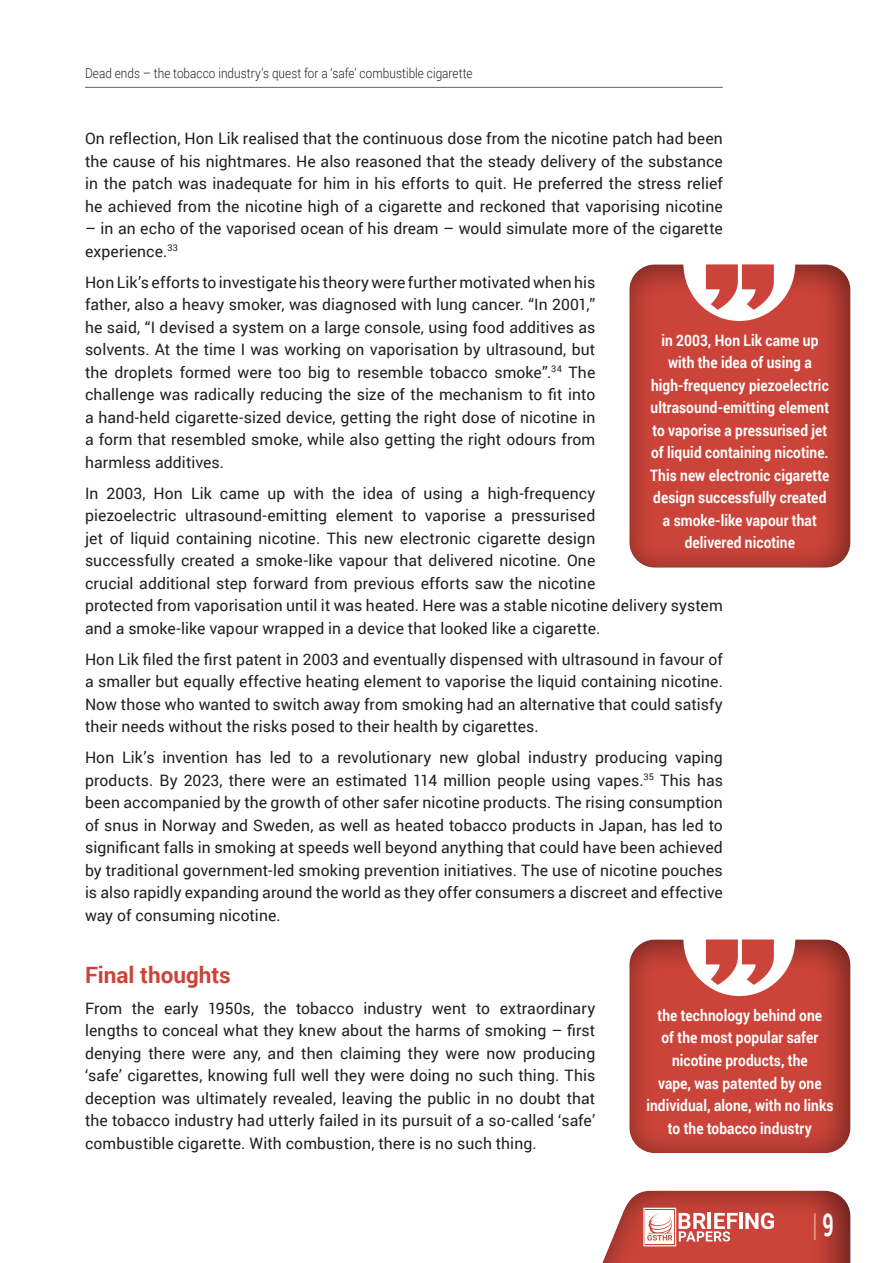
<style>
.page{position:relative;width:893px;height:1263px;background:#fff}
.page>*{position:absolute;margin:0;border:0;box-sizing:border-box;transform-origin:0 0}
.t1{font:700 31.5px "Roboto";color:#e29a86;scale:.62 1}
.t2{font:700 22.5px "Roboto";color:#cc4439}
.t3{font:15.75px/22.5px "Roboto";letter-spacing:.005em;color:#231f20;text-align:justify}
.t4{font:700 15.75px/22.5px "Roboto";letter-spacing:.005em;color:#fff;text-align:center;scale:.87 1}
.t5{font:300 13.5px "Roboto";letter-spacing:.005em;color:#231f20;scale:.87 1}
.s1{color:#fff}
</style>
<div class="page">
<div style="left:569px;top:1184px;width:282px;height:79px;background:#231f20;opacity:.8"></div>
<svg style="left:572px;top:1191px;width:278px;height:72px"></svg>
<hr style="left:85px;top:87px;width:638px;height:1px;background:#6c6d70">
<div style="left:626px;top:258px;width:225px;height:310px;background:#231f20;opacity:.6"></div>
<div style="left:626px;top:933px;width:225px;height:220px;background:#231f20;opacity:.6"></div>
<svg style="left:683px;top:263px;width:112px;height:58px"></svg>
<svg style="left:683px;top:938px;width:112px;height:58px"></svg>
<p class="t5" style="left:85px;top:64px;width:447px">Dead ends – the tobacco industry’s quest for a ‘safe’ combustible cigarette</p>
<p class="t3" style="left:85px;top:127px;width:639px">On reflection, Hon Lik realised that the continuous dose from the nicotine patch had been the cause of his nightmares. He also reasoned that the steady delivery of the substance in the patch was inadequate for him in his efforts to quit. He preferred the stress relief he achieved from the nicotine high of a cigarette and reckoned that vaporising nicotine</p>
<p class="t3" style="left:85px;top:217px;width:639px">– in an echo of the vaporised ocean of his dream – would simulate more of the cigarette experience.<sup>33</sup></p>
<p class="t3" style="left:85px;top:270px;width:512px">Hon Lik’s efforts to investigate his theory were further motivated when his father, also a heavy smoker, was diagnosed with lung cancer. “In 2001,” he said, “I devised a system on a large console, using food additives as solvents. At the time I was working on vaporisation by ultrasound, but the droplets formed were too big to resemble tobacco smoke”.<sup>34</sup> The challenge was radically reducing the size of the mechanism to fit into a hand-held cigarette-sized device, getting the right dose of nicotine in a form that resembled smoke, while also getting the right odours from harmless additives.</p>
<p class="t3" style="left:85px;top:481px;width:512px">In 2003, Hon Lik came up with the idea of using a high-frequency piezoelectric ultrasound-emitting element to vaporise a pressurised jet of liquid containing nicotine. This new electronic cigarette design successfully created a smoke-like vapour that delivered nicotine. One crucial additional step forward from previous efforts saw the nicotine</p>
<p class="t3" style="left:85px;top:594px;width:639px">protected from vaporisation until it was heated. Here was a stable nicotine delivery system and a smoke-like vapour wrapped in a device that looked like a cigarette.</p>
<p class="t3" style="left:85px;top:647px;width:639px">Hon Lik filed the first patent in 2003 and eventually dispensed with ultrasound in favour of a smaller but equally effective heating element to vaporise the liquid containing nicotine.<br>Now those who wanted to switch away from smoking had an alternative that could satisfy their needs without the risks posed to their health by cigarettes.</p>
<p class="t3" style="left:85px;top:746px;width:639px">Hon Lik’s invention has led to a revolutionary new global industry producing vaping products. By 2023, there were an estimated 114 million people using vapes.<sup>35</sup> This has been accompanied by the growth of other safer nicotine products. The rising consumption of snus in Norway and Sweden, as well as heated tobacco products in Japan, has led to significant falls in smoking at speeds well beyond anything that could have been achieved by traditional government-led smoking prevention initiatives. The use of nicotine pouches is also rapidly expanding around the world as they offer consumers a discreet and effective way of consuming nicotine.</p>
<p class="t4" style="left:650px;top:328px;width:207px">in 2003, Hon Lik came up with the idea of using a high-frequency piezoelectric ultrasound-emitting element to vaporise a pressurised jet of liquid containing nicotine.<br>This new electronic cigarette design successfully created a smoke-like vapour that delivered nicotine</p>
<p class="t2" style="left:85px;top:959px;width:147px">Final thoughts</p>
<p class="t3" style="left:85px;top:996px;width:512px">From the early 1950s, the tobacco industry went to extraordinary lengths to conceal what they knew about the harms of smoking – first denying there were any, and then claiming they were now producing ‘safe’ cigarettes, knowing full well they were doing no such thing. This deception was ultimately revealed, leaving the public in no doubt that the tobacco industry had utterly failed in its pursuit of a so-called ‘safe’ combustible cigarette. With combustion, there is no such thing.</p>
<p class="t4" style="left:646px;top:1003px;width:216px">the technology behind one<br>of the most popular safer nicotine products, the<br>vape, was patented by one individual, alone, with no links to the tobacco industry</p>
<h1 class="t1" style="left:812px;top:1202px;width:35px">| <span class="s1">9</span></h1>
</div>
